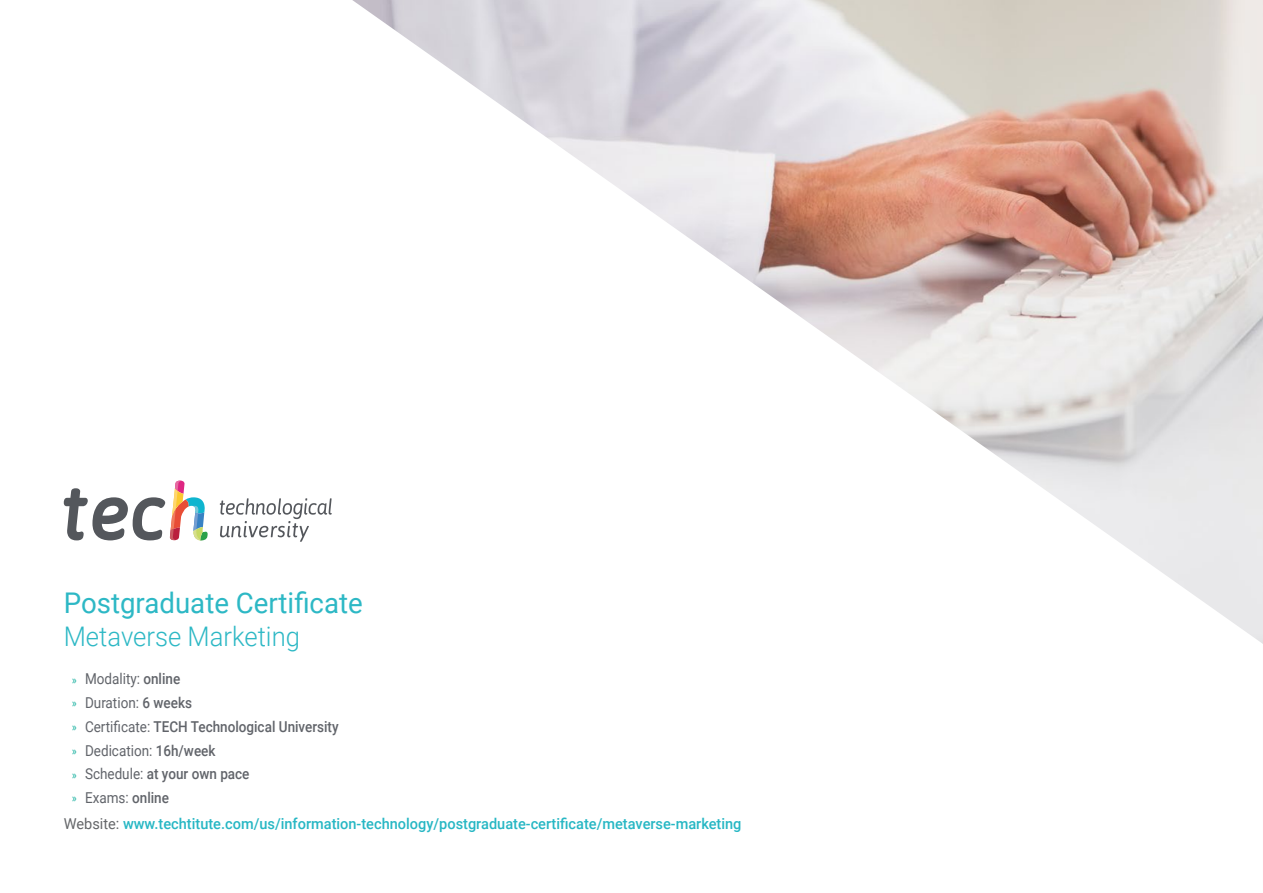
<style>
.page{position:relative;width:1263px;height:893px;background:#fff}
.page>*{position:absolute;margin:0;border:0;box-sizing:border-box;transform-origin:0 0}
.t1{font:28.5px "Roboto";color:#2db8c5}
.t2{font:300 27px "Roboto";color:#2db8c5;scale:.95 1}
.t3{font:500 15px/23.7px "Roboto";color:#61646a;scale:.9 1}
.t4{font:500 15px "Roboto";color:#27b7c4}
.s1{font-family:"Myriad Pro";font-weight:400;font-size:12px;color:#00a996}
.s2{font-weight:400}
.s3{font-weight:400;color:#646669}
</style>
<div class="page">
<img style="left:352px;top:0;width:911px;height:644px">
<svg style="left:64px;top:481px;width:144px;height:60px"></svg>
<svg style="left:220px;top:498px;width:112px;height:44px"></svg>
<h1 class="t1" style="left:64px;top:583px;width:301px">Postgraduate Certificate</h1>
<h2 class="t2" style="left:64px;top:617px;width:250px">Metaverse Marketing</h2>
<p class="t3" style="left:72px;top:667px;width:297px"><span class="s1">»</span> <span class="s2">Modality:</span> online<br><span class="s1">»</span> <span class="s2">Duration:</span> 6 weeks<br><span class="s1">»</span> <span class="s2">Certificate:</span> TECH Technological University <span class="s1">»</span> <span class="s2">Dedication:</span> 16h/week<br><span class="s1">»</span> <span class="s2">Schedule:</span> at your own pace<br><span class="s1">»</span> <span class="s2">Exams:</span> online</p>
<p class="t4" style="left:64px;top:813px;width:679px"><span class="s3">Website:</span> www.techtitute.com/us/information-technology/postgraduate-certificate/metaverse-marketing</p>
</div>
